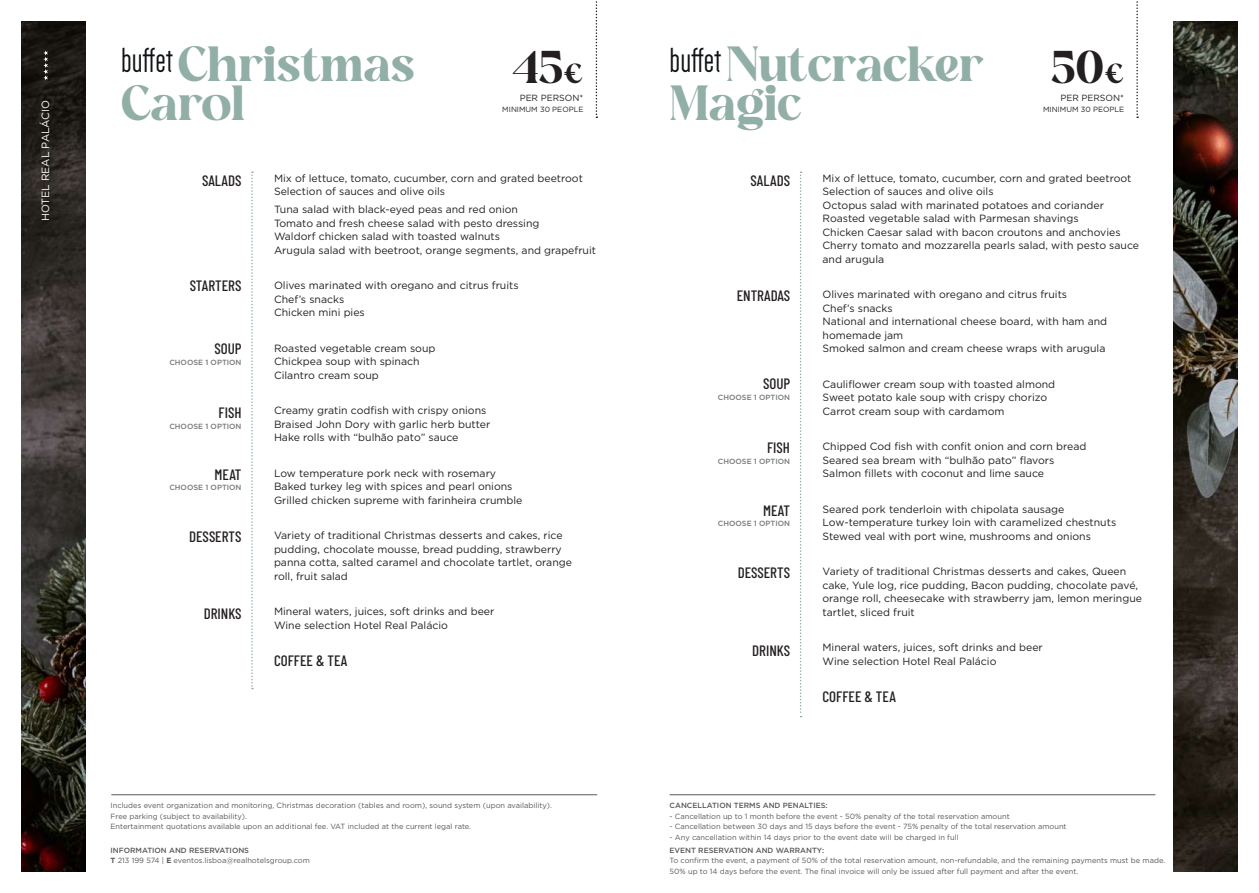
<style>
.page{position:relative;width:1259px;height:893px;background:#fff}
.page>*{position:absolute;margin:0;border:0;box-sizing:border-box;transform-origin:0 0}
.t1{font:48px/39px "Mastery Kingdom";color:#91aea7}
.t2{font:44.7px "Mastery Kingdom";color:#231f20}
.t3{font:500 15px "Barlow Condensed";color:#231f20}
.t4{font:10.5px/13.5px "Gotham";color:#231f20}
.t5{font:10.5px "Gotham";color:#fff}
.t6{font:9px "Gotham";color:#231f20}
.t7{font:7.5px/10.5px "Gotham";color:#57585a}
.t8{font:500 7.5px "Gotham";color:#76787b}
.t9{font:500 7.5px "Gotham";color:#57585a}
.t10{font:7.5px "Gotham";color:#231f20}
.s1{font-size:26.85px}
.s2{font-weight:500}
.s3{font-weight:700}
</style>
<div class="page">
<img style="left:22px;top:21px;width:63px;height:851px">
<img style="left:1174px;top:21px;width:63px;height:851px">
<hr style="left:111px;top:794px;width:486px;height:1px;background:#57585a">
<hr style="left:669px;top:794px;width:486px;height:1px;background:#57585a">
<svg style="left:251px;top:171px;width:2px;height:518px"></svg>
<svg style="left:1136px;top:1px;width:2px;height:117px"></svg>
<svg style="left:800px;top:171px;width:1px;height:546px"></svg>
<svg style="left:595px;top:1px;width:2px;height:117px"></svg>
<svg style="left:43px;top:50px;width:5px;height:30px"></svg>
<p class="t5" style="left:39px;top:221px;width:123px;rotate:-90deg">HOTEL REAL PALÁCIO</p>
<h1 class="t1" style="left:121px;top:44px;width:295px"><sup>buffet</sup>Christmas<br>Carol</h1>
<h2 class="t2" style="left:512px;top:40px;width:73px">45<span class="s1">€</span></h2>
<p class="t6" style="left:520px;top:92px;width:65px">PER PERSON*</p>
<p class="t10" style="left:502px;top:104px;width:83px">MINIMUM 30 PEOPLE</p>
<h3 class="t3" style="left:202px;top:170px;width:41px">SALADS</h3>
<h3 class="t3" style="left:190px;top:275px;width:53px">STARTERS</h3>
<h3 class="t3" style="left:214px;top:338px;width:29px">SOUP</h3>
<p class="t8" style="left:169px;top:357px;width:74px">CHOOSE 1 OPTION</p>
<h3 class="t3" style="left:219px;top:402px;width:24px">FISH</h3>
<p class="t8" style="left:169px;top:421px;width:74px">CHOOSE 1 OPTION</p>
<h3 class="t3" style="left:215px;top:464px;width:28px">MEAT</h3>
<p class="t8" style="left:169px;top:483px;width:74px">CHOOSE 1 OPTION</p>
<h3 class="t3" style="left:189px;top:526px;width:54px">DESSERTS</h3>
<h3 class="t3" style="left:204px;top:603px;width:39px">DRINKS</h3>
<p class="t4" style="left:274px;top:171px;width:310px">Mix of lettuce, tomato, cucumber, corn and grated beetroot<br>Selection of sauces and olive oils</p>
<p class="t4" style="left:274px;top:202px;width:323px">Tuna salad with black-eyed peas and red onion<br>Tomato and fresh cheese salad with pesto dressing<br>Waldorf chicken salad with toasted walnuts<br>Arugula salad with beetroot, orange segments, and grapefruit</p>
<p class="t4" style="left:274px;top:278px;width:246px">Olives marinated with oregano and citrus fruits<br>Chef’s snacks<br>Chicken mini pies</p>
<p class="t4" style="left:274px;top:341px;width:163px">Roasted vegetable cream soup<br>Chickpea soup with spinach<br>Cilantro cream soup</p>
<p class="t4" style="left:274px;top:403px;width:218px">Creamy gratin codfish with crispy onions<br>Braised John Dory with garlic herb butter<br>Hake rolls with “bulhão pato” sauce</p>
<p class="t4" style="left:274px;top:466px;width:250px">Low temperature pork neck with rosemary<br>Baked turkey leg with spices and pearl onions<br>Grilled chicken supreme with farinheira crumble</p>
<p class="t4" style="left:274px;top:528px;width:299px">Variety of traditional Christmas desserts and cakes, rice pudding, chocolate mousse, bread pudding, strawberry panna cotta, salted caramel and chocolate tartlet, orange roll, fruit salad</p>
<p class="t4" style="left:274px;top:604px;width:222px">Mineral waters, juices, soft drinks and beer<br>Wine selection Hotel Real Palácio</p>
<h3 class="t3" style="left:274px;top:650px;width:75px">COFFEE &amp; TEA</h3>
<p class="t7" style="left:111px;top:800px;width:443px">Includes event organization and monitoring, Christmas decoration (tables and room), sound system (upon availability).<br>Free parking (subject to availability).<br>Entertainment quotations available upon an additional fee. VAT included at the current legal rate.</p>
<p class="t7" style="left:111px;top:844px;width:201px"><span class="s2">INFORMATION AND RESERVATIONS<br></span><span class="s3">T</span> 213 199 574 | <span class="s3">E</span> eventos.lisboa@realhotelsgroup.com</p>
<h1 class="t1" style="left:669px;top:44px;width:315px"><sup>buffet</sup>Nutcracker<br>Magic</h1>
<h2 class="t2" style="left:1050px;top:40px;width:76px">50<span class="s1">€</span></h2>
<p class="t6" style="left:1060px;top:92px;width:65px">PER PERSON*</p>
<p class="t10" style="left:1043px;top:104px;width:83px">MINIMUM 30 PEOPLE</p>
<h3 class="t3" style="left:750px;top:170px;width:41px">SALADS</h3>
<h3 class="t3" style="left:736px;top:284px;width:55px">ENTRADAS</h3>
<h3 class="t3" style="left:763px;top:373px;width:29px">SOUP</h3>
<p class="t8" style="left:718px;top:392px;width:74px">CHOOSE 1 OPTION</p>
<h3 class="t3" style="left:767px;top:437px;width:24px">FISH</h3>
<p class="t8" style="left:718px;top:456px;width:74px">CHOOSE 1 OPTION</p>
<h3 class="t3" style="left:763px;top:500px;width:28px">MEAT</h3>
<p class="t8" style="left:718px;top:519px;width:74px">CHOOSE 1 OPTION</p>
<h3 class="t3" style="left:737px;top:562px;width:54px">DESSERTS</h3>
<h3 class="t3" style="left:752px;top:639px;width:39px">DRINKS</h3>
<p class="t4" style="left:822px;top:171px;width:318px">Mix of lettuce, tomato, cucumber, corn and grated beetroot Selection of sauces and olive oils<br>Octopus salad with marinated potatoes and coriander Roasted vegetable salad with Parmesan shavings<br>Chicken Caesar salad with bacon croutons and anchovies Cherry tomato and mozzarella pearls salad, with pesto sauce and arugula</p>
<p class="t4" style="left:822px;top:288px;width:286px">Olives marinated with oregano and citrus fruits<br>Chef’s snacks<br>National and international cheese board, with ham and homemade jam<br>Smoked salmon and cream cheese wraps with arugula</p>
<p class="t4" style="left:822px;top:377px;width:234px">Cauliflower cream soup with toasted almond<br>Sweet potato kale soup with crispy chorizo<br>Carrot cream soup with cardamom</p>
<p class="t4" style="left:822px;top:440px;width:265px">Chipped Cod fish with confit onion and corn bread<br>Seared sea bream with “bulhão pato” flavors<br>Salmon fillets with coconut and lime sauce</p>
<p class="t4" style="left:822px;top:502px;width:295px">Seared pork tenderloin with chipolata sausage<br>Low-temperature turkey loin with caramelized chestnuts<br>Stewed veal with port wine, mushrooms and onions</p>
<p class="t4" style="left:822px;top:565px;width:321px">Variety of traditional Christmas desserts and cakes, Queen cake, Yule log, rice pudding, Bacon pudding, chocolate pavé, orange roll, cheesecake with strawberry jam, lemon meringue tartlet, sliced fruit</p>
<p class="t4" style="left:822px;top:641px;width:222px">Mineral waters, juices, soft drinks and beer<br>Wine selection Hotel Real Palácio</p>
<h3 class="t3" style="left:822px;top:686px;width:75px">COFFEE &amp; TEA</h3>
<p class="t9" style="left:669px;top:801px;width:160px">CANCELLATION TERMS AND PENALTIES:</p>
<p class="t7" style="left:669px;top:811px;width:342px">- Cancellation up to 1 month before the event - 50% penalty of the total reservation amount</p>
<p class="t7" style="left:669px;top:821px;width:398px">- Cancellation between 30 days and 15 days before the event - 75% penalty of the total reservation amount</p>
<p class="t7" style="left:669px;top:832px;width:290px">- Any cancellation within 14 days prior to the event date will be charged in full</p>
<p class="t9" style="left:669px;top:845px;width:156px">EVENT RESERVATION AND WARRANTY:</p>
<p class="t7" style="left:669px;top:855px;width:497px">To confirm the event, a payment of 50% of the total reservation amount, non-refundable, and the remaining payments must be made.<br>50% up to 14 days before the event. The final invoice will only be issued after full payment and after the event.</p>
</div>
